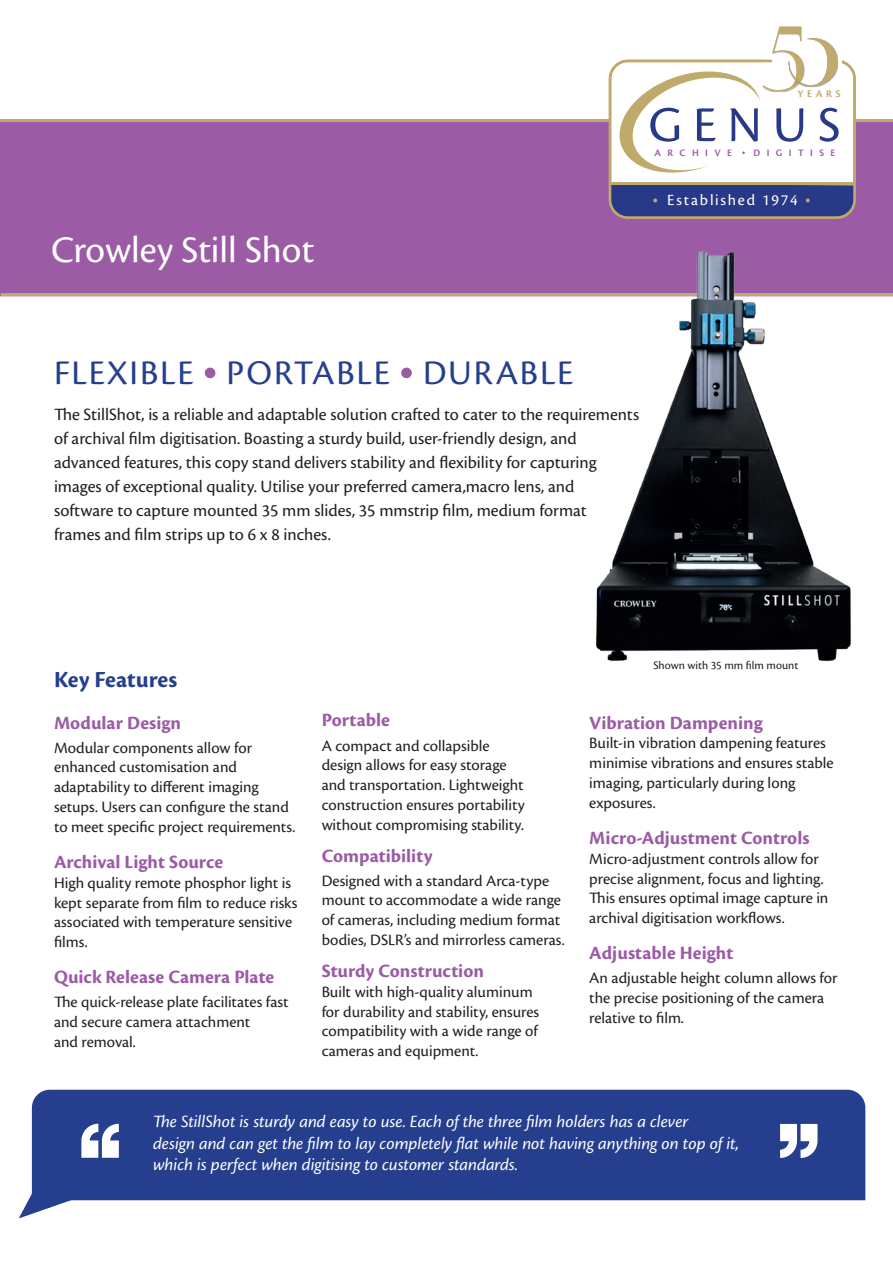
<style>
.page{position:relative;width:893px;height:1263px;background:#fff}
.page>*{position:absolute;margin:0;border:0;box-sizing:border-box;transform-origin:0 0}
.t1{font:39px "Cronos Pro";color:#fff}
.t2{font:36px "Cronos Pro";letter-spacing:.05em;color:#253f8e}
.t3{font:700 24px "Cronos Pro";letter-spacing:-.005em;color:#253f8e}
.t4{font:700 19.5px "Cronos Pro";letter-spacing:.005em;color:#9b5ba5}
.t5{font:18px/24px "Cronos Pro";color:#231f20}
.t6{font:italic 18px/21.6px "Cronos Pro";letter-spacing:-.005em;color:#fff}
.t7{font:16.5px/19.8px "Cronos Pro";color:#231f20}
.t8{font:16.2px "Cronos Pro";letter-spacing:.11em;color:#fff}
.t9{font:12px "Cronos Pro";color:#231f20}
.t10{font:600 10.65px "Cronos Pro";color:#bfa96b}
.t11{font:600 10.2px "Cronos Pro";color:#9b5ba5}
</style>
<div class="page">
<div style="left:32px;top:1090px;width:833px;height:110px;background:#253f8e"></div>
<div style="left:0;top:119px;width:893px;height:177px;background:#9b5ba5"></div>
<hr style="left:1px;top:119px;width:892px;height:3px;background:#c0aa6b">
<svg style="left:609px;top:26px;width:247px;height:193px"></svg>
<hr style="left:1px;top:293px;width:892px;height:3px;background:#c0aa6b">
<img style="left:533px;top:225px;width:335px;height:437px">
<div style="left:205px;top:368px;width:10px;height:10px;background:#9b5ba5;border-radius:50%"></div>
<div style="left:401px;top:368px;width:11px;height:10px;background:#9b5ba5;border-radius:50%"></div>
<svg style="left:81px;top:1124px;width:38px;height:34px"></svg>
<svg style="left:780px;top:1124px;width:37px;height:34px"></svg>
<svg style="left:19px;top:1184px;width:56px;height:34px"></svg>
<p class="t10" style="left:797px;top:88px;width:45px">Y E A R S</p>
<h1 class="t1" style="left:51px;top:227px;width:265px">Crowley Still Shot</h1>
<p class="t11" style="left:654px;top:147px;width:79px">A R C H I V E</p>
<p class="t11" style="left:753px;top:147px;width:83px">D I G I T I S E</p>
<p class="t8" style="left:667px;top:191px;width:132px">Established 1974</p>
<h2 class="t2" style="left:54px;top:352px;width:521px">FLEXIBLE PORTABLE DURABLE</h2>
<p class="t5" style="left:54px;top:403px;width:587px">The StillShot, is a reliable and adaptable solution crafted to cater to the requirements of archival film digitisation. Boasting a sturdy build, user-friendly design, and advanced features, this copy stand delivers stability and flexibility for capturing images of exceptional quality. Utilise your preferred camera,macro lens, and<br>software to capture mounted 35 mm slides, 35 mmstrip film, medium format<br>frames and film strips up to 6 x 8 inches.</p>
<p class="t9" style="left:653px;top:658px;width:146px">Shown with 35 mm film mount</p>
<h3 class="t3" style="left:54px;top:666px;width:125px">Key Features</h3>
<p class="t4" style="left:54px;top:711px;width:129px">Modular Design</p>
<p class="t7" style="left:54px;top:738px;width:243px">Modular components allow for enhanced customisation and adaptability to different imaging setups. Users can configure the stand to meet specific project requirements.</p>
<p class="t4" style="left:54px;top:851px;width:171px">Archival Light Source</p>
<p class="t7" style="left:54px;top:873px;width:245px">High quality remote phosphor light is kept separate from film to reduce risks associated with temperature sensitive films.</p>
<p class="t4" style="left:54px;top:966px;width:222px">Quick Release Camera Plate</p>
<p class="t7" style="left:54px;top:992px;width:236px">The quick-release plate facilitates fast and secure camera attachment<br>and removal.</p>
<p class="t4" style="left:322px;top:709px;width:70px">Portable</p>
<p class="t7" style="left:322px;top:735px;width:205px">A compact and collapsible design allows for easy storage and transportation. Lightweight construction ensures portability without compromising stability.</p>
<p class="t4" style="left:322px;top:844px;width:112px">Compatibility</p>
<p class="t7" style="left:322px;top:871px;width:245px">Designed with a standard Arca-type mount to accommodate a wide range of cameras, including medium format bodies, DSLR’s and mirrorless cameras.</p>
<p class="t4" style="left:322px;top:960px;width:164px">Sturdy Construction</p>
<p class="t7" style="left:322px;top:982px;width:219px">Built with high-quality aluminum for durability and stability, ensures compatibility with a wide range of cameras and equipment.</p>
<p class="t4" style="left:589px;top:711px;width:175px">Vibration Dampening</p>
<p class="t7" style="left:589px;top:733px;width:246px">Built-in vibration dampening features minimise vibrations and ensures stable imaging, particularly during long exposures.</p>
<p class="t4" style="left:589px;top:827px;width:222px">Micro-Adjustment Controls</p>
<p class="t7" style="left:589px;top:849px;width:241px">Micro-adjustment controls allow for precise alignment, focus and lighting.<br>This ensures optimal image capture in archival digitisation workflows.</p>
<p class="t4" style="left:589px;top:942px;width:146px">Adjustable Height</p>
<p class="t7" style="left:589px;top:968px;width:250px">An adjustable height column allows for the precise positioning of the camera relative to film.</p>
<p class="t6" style="left:153px;top:1111px;width:587px">The StillShot is sturdy and easy to use. Each of the three film holders has a clever<br>design and can get the film to lay completely flat while not having anything on top of it, which is perfect when digitising to customer standards.</p>
</div>
